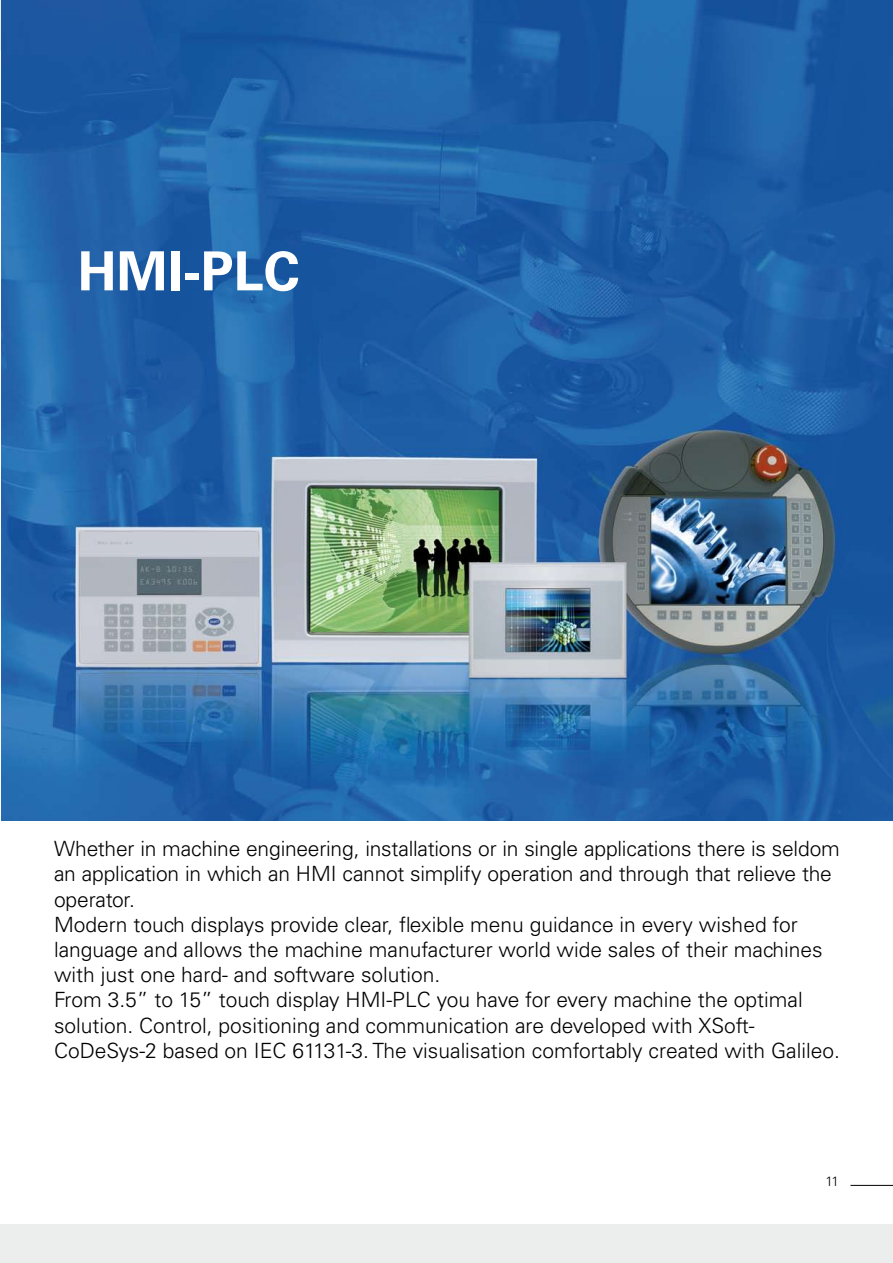
<style>
.page{position:relative;width:893px;height:1263px;background:#fff}
.page>*{position:absolute;margin:0;border:0;box-sizing:border-box;transform-origin:0 0}
.t1{font:700 54px "Univers LT Std";color:#fff}
.t2{font:300 21px/25.2px "Univers LT Std";color:#000}
.t3{font:300 13.5px "Univers LT Std";color:#000}
</style>
<div class="page">
<div style="left:0;top:1225px;width:893px;height:38px;background:#eceded"></div>
<hr style="left:850px;top:1185px;width:43px;height:1px;background:#000">
<img style="left:1px;top:0;width:892px;height:821px">
<h1 class="t1" style="left:78px;top:240px;width:223px">HMI-PLC</h1>
<p class="t2" style="left:54px;top:836px;width:787px">Whether in machine engineering, installations or in single applications there is seldom an application in which an HMI cannot simplify operation and through that relieve the operator.<br>Modern touch displays provide clear, flexible menu guidance in every wished for language and allows the machine manufacturer world wide sales of their machines with just one hard- and software solution.<br>From 3.5” to 15” touch display HMI-PLC you have for every machine the optimal solution. Control, positioning and communication are developed with XSoft-CoDeSys-2 based on IEC 61131-3. The visualisation comfortably created with Galileo.</p>
<p class="t3" style="left:825px;top:1173px;width:15px">11</p>
</div>
